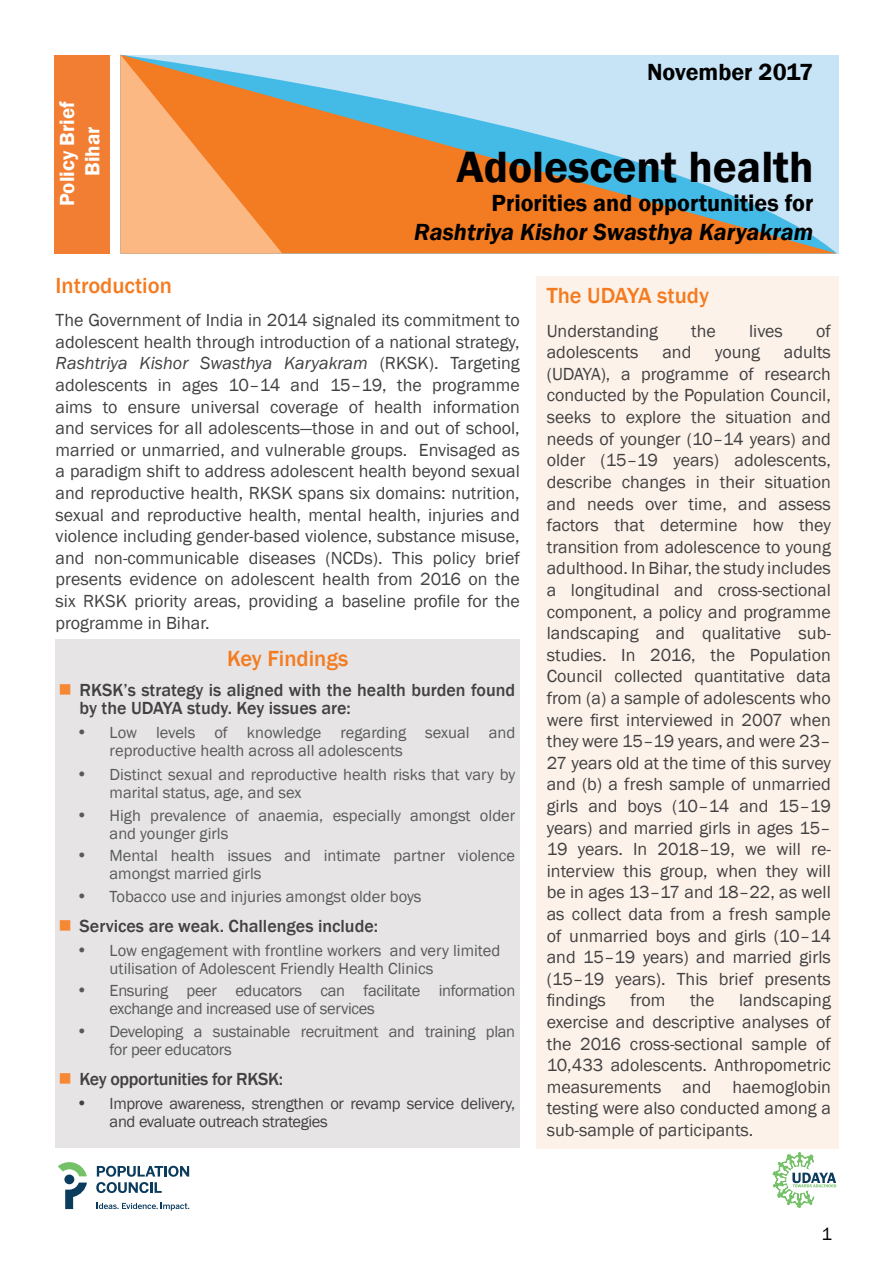
<style>
.page{position:relative;width:893px;height:1263px;background:#fff}
.page>*{position:absolute;margin:0;border:0;box-sizing:border-box;transform-origin:0 0}
.t1{font:600 45px "Franklin Gothic";color:#000}
.t2{font:600 24px "Franklin Gothic";color:#000}
.t3{font:italic 600 24px "Franklin Gothic";color:#000}
.t4{font:500 22.5px "Franklin Gothic";color:#f47b20}
.t5{font:600 21px/25.2px "Franklin Gothic";color:#fff;text-align:center}
.t6{font:18px/21.6px "Franklin Gothic";color:#414042;text-align:justify}
.t7{font:500 18px/18px "Franklin Gothic";color:#414042}
.t8{font:500 18px "Franklin Gothic";letter-spacing:-.02em;color:#414042}
.t9{font:18px "Franklin Gothic";color:#000}
.t10{font:16.5px/18px "Franklin Gothic";color:#58595b}
.t11{font:16.5px/18px "Franklin Gothic";letter-spacing:-.02em;color:#58595b}
.t12{font:16.5px/18px "Franklin Gothic";letter-spacing:-.02em;color:#414042}
.s1{font-style:italic}
</style>
<div class="page">
<div style="left:54px;top:55px;width:55px;height:198px;background:#f27e34"></div>
<div style="left:56px;top:639px;width:464px;height:508px;background:#e6e4e4"></div>
<svg style="left:282px;top:55px;width:555px;height:198px;background:#c4b4a1"></svg>
<svg style="left:121px;top:55px;width:161px;height:198px;background:#eba369"></svg>
<svg style="left:96px;top:1166px;width:93px;height:27px"></svg>
<div style="left:64px;top:1174px;width:10px;height:10px;background:#0b3b5d;border-radius:50%"></div>
<svg style="left:65px;top:1182px;width:22px;height:27px"></svg>
<svg style="left:58px;top:1163px;width:29px;height:13px"></svg>
<svg style="left:97px;top:1203px;width:92px;height:7px"></svg>
<svg style="left:773px;top:1152px;width:63px;height:55px"></svg>
<div style="left:537px;top:277px;width:302px;height:872px;background:#fdf2e9"></div>
<p class="t5" style="left:55px;top:206px;width:106px;rotate:-90deg">Policy Brief<br>Bihar</p>
<h2 class="t2" style="left:647px;top:57px;width:168px">November 2017</h2>
<h1 class="t1" style="left:456px;top:139px;width:359px">Adolescent health</h1>
<h2 class="t2" style="left:492px;top:189px;width:323px">Priorities and opportunities for</h2>
<h2 class="t3" style="left:414px;top:217px;width:401px">Rashtriya Kishor Swasthya Karyakram</h2>
<p class="t4" style="left:56px;top:271px;width:118px">Introduction</p>
<p class="t6" style="left:56px;top:310px;width:466px">The Government of India in 2014 signaled its commitment to adolescent health through introduction of a national strategy, <span class="s1">Rashtriya Kishor Swasthya Karyakram</span> (RKSK). Targeting adolescents in ages 10–14 and 15–19, the programme aims to ensure universal coverage of health information and services for all adolescents—those in and out of school, married or unmarried, and vulnerable groups. Envisaged as a paradigm shift to address adolescent health beyond sexual and reproductive health, RKSK spans six domains: nutrition, sexual and reproductive health, mental health, injuries and violence including gender-based violence, substance misuse, and non-communicable diseases (NCDs). This policy brief presents evidence on adolescent health from 2016 on the six RKSK priority areas, providing a baseline profile for the programme in Bihar.</p>
<p class="t4" style="left:227px;top:645px;width:123px">Key Findings</p>
<p class="t7" style="left:80px;top:681px;width:437px">RKSK’s strategy is aligned with the health burden found by the UDAYA study. Key issues are:</p>
<p class="t10" style="left:110px;top:724px;width:407px">Low levels of knowledge regarding sexual and reproductive health across all adolescents</p>
<p class="t10" style="left:110px;top:766px;width:407px">Distinct sexual and reproductive health risks that vary by marital status, age, and sex</p>
<p class="t10" style="left:110px;top:806px;width:407px">High prevalence of anaemia, especially amongst older and younger girls</p>
<p class="t10" style="left:110px;top:847px;width:407px">Mental health issues and intimate partner violence amongst married girls</p>
<p class="t10" style="left:110px;top:887px;width:313px">Tobacco use and injuries amongst older boys</p>
<p class="t7" style="left:80px;top:917px;width:300px">Services are weak. Challenges include:</p>
<p class="t10" style="left:110px;top:941px;width:392px">Low engagement with frontline workers and very limited utilisation of Adolescent Friendly Health Clinics</p>
<p class="t11" style="left:110px;top:982px;width:407px">Ensuring peer educators can facilitate information exchange and increased use of services</p>
<p class="t11" style="left:110px;top:1022px;width:407px">Developing a sustainable recruitment and training plan for peer educators</p>
<p class="t8" style="left:80px;top:1067px;width:205px">Key opportunities for RKSK:</p>
<p class="t12" style="left:110px;top:1094px;width:407px">Improve awareness, strengthen or revamp service delivery, and evaluate outreach strategies</p>
<p class="t4" style="left:547px;top:282px;width:164px">The UDAYA study</p>
<p class="t6" style="left:547px;top:320px;width:113px">Understanding</p>
<p class="t6" style="left:691px;top:320px;width:26px">the</p>
<p class="t6" style="left:749px;top:320px;width:35px">lives</p>
<p class="t6" style="left:816px;top:320px;width:16px">of</p>
<p class="t6" style="left:547px;top:342px;width:93px">adolescents</p>
<p class="t6" style="left:662px;top:342px;width:30px">and</p>
<p class="t6" style="left:715px;top:342px;width:46px">young</p>
<p class="t6" style="left:547px;top:342px;width:286px;text-indent:237px">adults (UDAYA), a programme of research conducted by the Population Council, seeks to explore the situation and needs of younger (10–14 years) and older (15–19 years) adolescents, describe changes in their situation and needs over time, and assess factors that determine how they transition from adolescence to young adulthood. In Bihar, the study includes a longitudinal and cross-sectional component, a policy and programme landscaping and qualitative sub&shy;studies. In 2016, the Population Council collected quantitative data from (a) a sample of adolescents who were first interviewed in 2007 when they were 15–19 years, and were 23– 27 years old at the time of this survey and (b) a fresh sample of unmarried girls and boys (10–14 and 15–19 years) and married girls in ages 15– 19 years. In 2018–19, we will re&shy;interview this group, when they will be in ages 13–17 and 18–22, as well as collect data from a fresh sample of unmarried boys and girls (10–14 and 15–19 years) and married girls (15–19 years). This brief presents findings</p>
<p class="t6" style="left:630px;top:990px;width:37px">from</p>
<p class="t6" style="left:690px;top:990px;width:26px">the</p>
<p class="t6" style="left:547px;top:990px;width:286px;text-indent:192px">landscaping exercise and descriptive analyses of the 2016 cross-sectional sample of 10,433 adolescents. Anthropometric measurements and haemoglobin testing were also conducted among a sub-sample of participants.</p>
<p class="t9" style="left:822px;top:1222px;width:12px">1</p>
</div>
